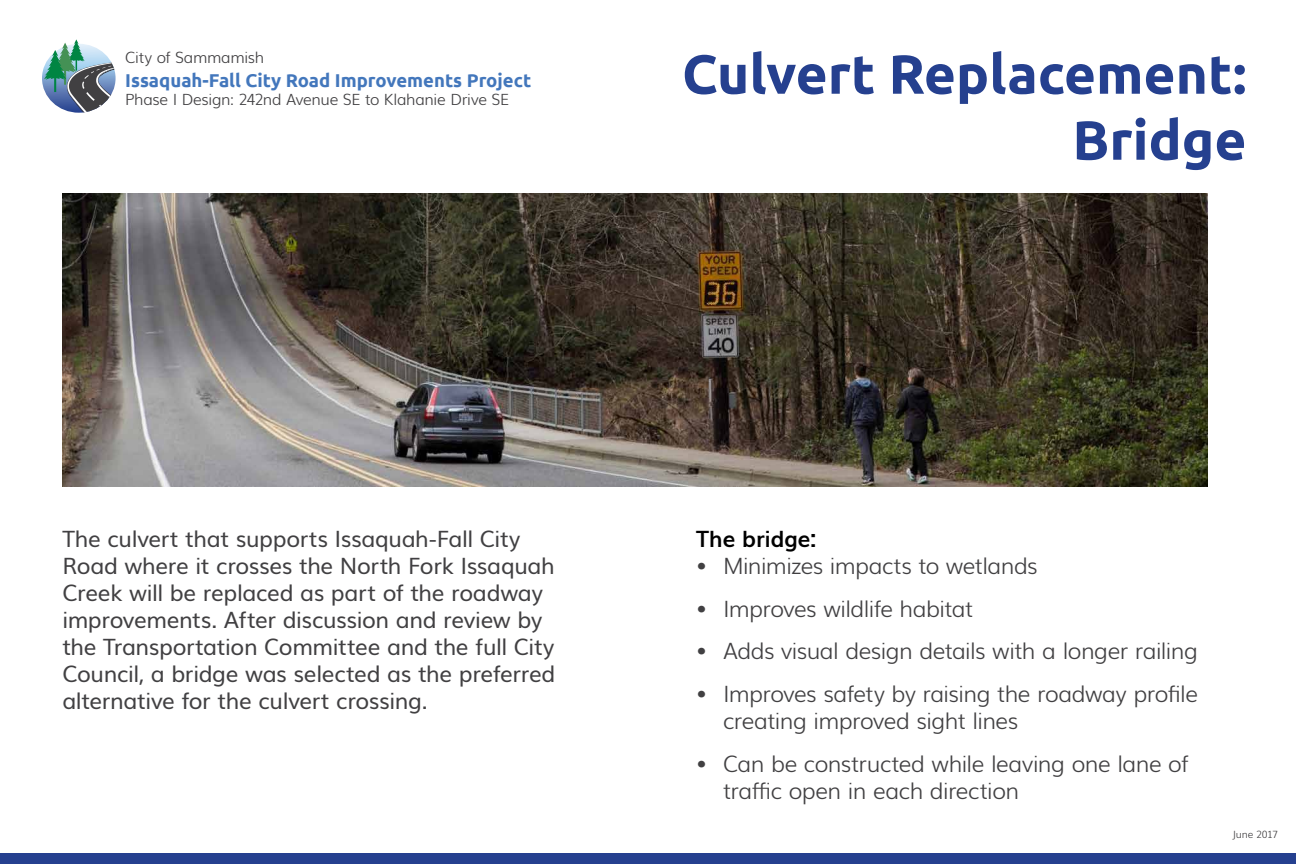
<style>
.page{position:relative;width:1296px;height:864px;background:#fff}
.page>*{position:absolute;margin:0;border:0;box-sizing:border-box;transform-origin:0 0}
.t1{font:700 55px/66px "Ubuntu";color:#25408f;text-align:right}
.t2{font:22.5px/27px "Muli";letter-spacing:-.02em;color:#414042}
.t3{font:300 22.5px/27px "Muli";letter-spacing:-.025em;color:#414042}
.t4{font:700 22.5px "Muli";letter-spacing:-.005em;color:#000}
.t5{font:700 18.55px "Ubuntu";color:#4377bc}
.t6{font:300 15.45px "Muli";letter-spacing:-.02em;color:#414042}
.t7{font:300 10px "Muli";letter-spacing:-.025em;color:#414042}
</style>
<div class="page">
<svg style="left:44px;top:39px;width:72px;height:74px"></svg>
<div style="left:0;top:853px;width:1296px;height:11px;background:#25408f"></div>
<img style="left:62px;top:193px;width:1146px;height:294px">
<p class="t6" style="left:125px;top:45px;width:141px">City of Sammamish</p>
<p class="t5" style="left:125px;top:69px;width:408px">Issaquah-Fall City Road Improvements Project</p>
<p class="t6" style="left:125px;top:88px;width:386px">Phase I Design: 242nd Avenue SE to Klahanie Drive SE</p>
<h1 class="t1" style="left:682px;top:40px;width:566px">Culvert Replacement:<br>Bridge</h1>
<p class="t2" style="left:62px;top:523px;width:495px">The culvert that supports Issaquah-Fall City Road where it crosses the North Fork Issaquah Creek will be replaced as part of the roadway improvements. After discussion and review by the Transportation Committee and the full City Council, a bridge was selected as the preferred alternative for the culvert crossing.</p>
<p class="t4" style="left:696px;top:521px;width:122px">The bridge:</p>
<p class="t3" style="left:696px;top:551px;width:343px">• Minimizes impacts to wetlands</p>
<p class="t3" style="left:696px;top:593px;width:279px">• Improves wildlife habitat</p>
<p class="t3" style="left:696px;top:636px;width:503px">• Adds visual design details with a longer railing</p>
<p class="t3" style="left:723px;top:679px;width:476px;text-indent:-27px">• Improves safety by raising the roadway profile creating improved sight lines</p>
<p class="t3" style="left:723px;top:749px;width:467px;text-indent:-27px">• Can be constructed while leaving one lane of traffic open in each direction</p>
<p class="t7" style="left:1232px;top:827px;width:47px">June 2017</p>
</div>
